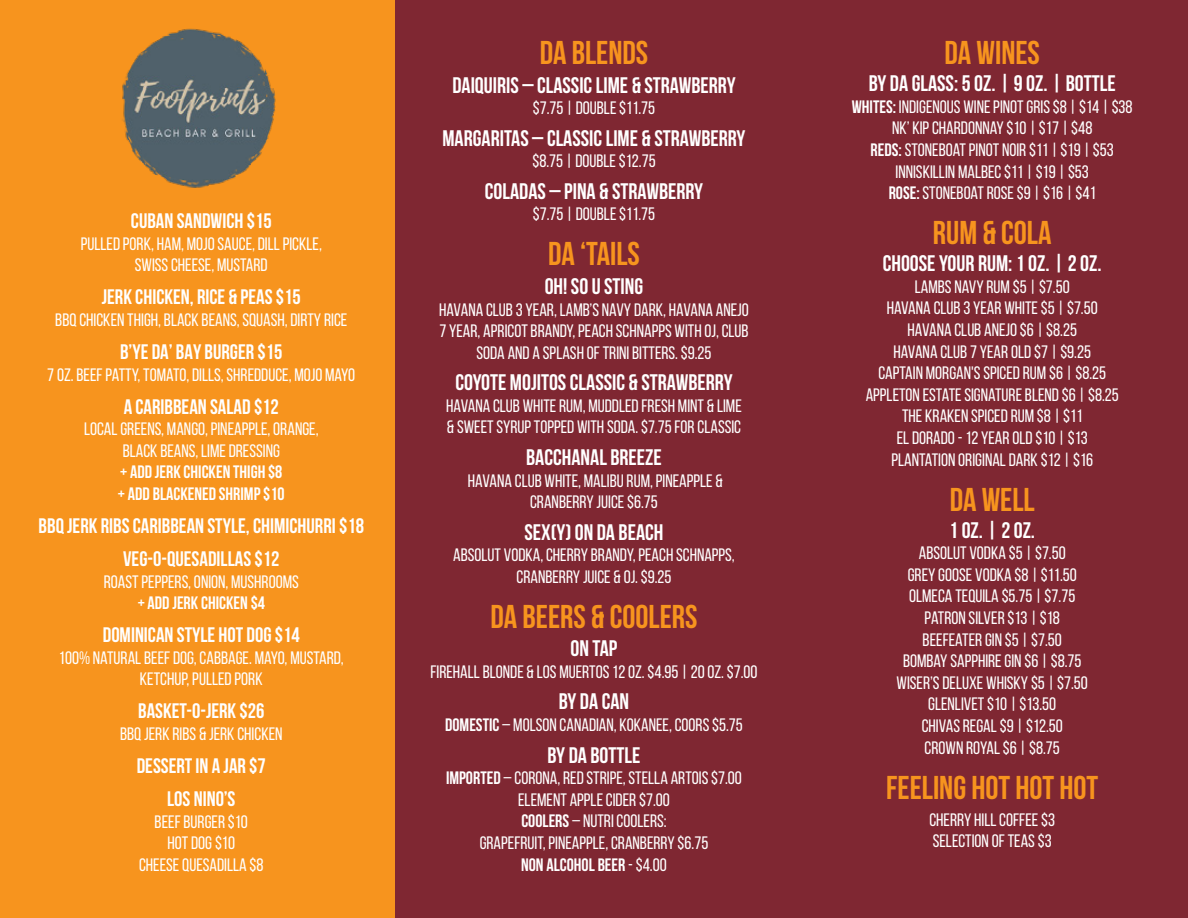
<style>
.page{position:relative;width:1188px;height:918px;background:#fff}
.page>*{position:absolute;margin:0;border:0;box-sizing:border-box;transform-origin:0 0}
.t1{font:700 33px "Bebas Neue";color:#f7941e}
.t2{font:700 22.5px "Bebas Neue";color:#fff}
.t3{font:700 21px/33px "Bebas Neue";color:#fff;text-align:center}
.t4{font:18px/21.6px "Bebas Neue";color:#fff;text-align:center}
.t5{font:700 18px/21.6px "Bebas Neue";color:#fff}
.s1{font-weight:700}
</style>
<div class="page">
<div style="left:792px;top:0;width:396px;height:918px;background:#7f2732"></div>
<div style="left:0;top:0;width:396px;height:918px;background:#f7941e"></div>
<div style="left:396px;top:0;width:396px;height:918px;background:#7f2732"></div>
<img style="left:122px;top:28px;width:154px;height:160px">
<p class="t3" style="left:131px;top:204px;width:142px">CUBAN SANDWICH $15</p>
<p class="t4" style="left:81px;top:233px;width:243px">PULLED PORK, HAM, MOJO SAUCE, DILL PICKLE,<br>SWISS CHEESE, MUSTARD</p>
<p class="t3" style="left:102px;top:280px;width:201px">JERK CHICKEN, RICE &amp; PEAS $15</p>
<p class="t4" style="left:55px;top:309px;width:294px">BBQ CHICKEN THIGH, BLACK BEANS, SQUASH, DIRTY RICE</p>
<p class="t3" style="left:120px;top:335px;width:164px">B’YE DA’ BAY BURGER $15</p>
<p class="t4" style="left:47px;top:363px;width:309px">7 OZ. BEEF PATTY, TOMATO, DILLS, SHREDDUCE, MOJO MAYO</p>
<p class="t3" style="left:124px;top:390px;width:157px">A CARIBBEAN SALAD $12</p>
<p class="t4" style="left:84px;top:418px;width:236px">LOCAL GREENS, MANGO, PINEAPPLE, ORANGE,<br>BLACK BEANS, LIME DRESSING</p>
<p class="t5" style="left:118px;top:461px;width:168px">+ ADD JERK CHICKEN THIGH $8 + ADD BLACKENED SHRIMP $10</p>
<p class="t3" style="left:39px;top:509px;width:327px">BBQ JERK RIBS CARIBBEAN STYLE, CHIMICHURRI $18<br>VEG-O-QUESADILLAS $12</p>
<p class="t4" style="left:104px;top:570px;width:197px">ROAST PEPPERS, ONION, MUSHROOMS</p>
<p class="t5" style="left:138px;top:592px;width:129px">+ ADD JERK CHICKEN $4</p>
<p class="t3" style="left:103px;top:618px;width:199px">DOMINICAN STYLE HOT DOG $14</p>
<p class="t4" style="left:59px;top:647px;width:286px">100% NATURAL BEEF DOG, CABBAGE. MAYO, MUSTARD,<br>KETCHUP, PULLED PORK</p>
<p class="t3" style="left:138px;top:694px;width:128px">BASKET-O-JERK $26</p>
<p class="t4" style="left:120px;top:723px;width:164px">BBQ JERK RIBS &amp; JERK CHICKEN</p>
<p class="t3" style="left:137px;top:749px;width:131px">DESSERT IN A JAR $7<br>LOS NINO’S</p>
<p class="t4" style="left:139px;top:810px;width:126px">BEEF BURGER $10<br>HOT DOG $10<br>CHEESE QUESADILLA $8</p>
<h1 class="t1" style="left:540px;top:35px;width:110px">DA BLENDS</h1>
<p class="t2" style="left:452px;top:73px;width:285px">DAIQUIRIS – CLASSIC LIME &amp; STRAWBERRY</p>
<p class="t4" style="left:533px;top:97px;width:124px">$7.75 | DOUBLE $11.75</p>
<p class="t2" style="left:442px;top:126px;width:305px">MARGARITAS – CLASSIC LIME &amp; STRAWBERRY</p>
<p class="t4" style="left:532px;top:150px;width:125px">$8.75 | DOUBLE $12.75</p>
<p class="t2" style="left:485px;top:179px;width:220px">COLADAS – PINA &amp; STRAWBERRY</p>
<p class="t4" style="left:533px;top:203px;width:124px">$7.75 | DOUBLE $11.75</p>
<h1 class="t1" style="left:548px;top:236px;width:93px">DA ‘TAILS</h1>
<p class="t2" style="left:545px;top:274px;width:100px">OH! SO U STING</p>
<p class="t4" style="left:439px;top:298px;width:311px">HAVANA CLUB 3 YEAR, LAMB’S NAVY DARK, HAVANA ANEJO<br>7 YEAR, APRICOT BRANDY, PEACH SCHNAPPS WITH OJ, CLUB<br>SODA AND A SPLASH OF TRINI BITTERS. $9.25</p>
<p class="t2" style="left:455px;top:370px;width:279px">COYOTE MOJITOS CLASSIC &amp; STRAWBERRY</p>
<p class="t4" style="left:446px;top:395px;width:297px;text-align:left">HAVANA CLUB WHITE RUM, MUDDLED FRESH MINT &amp; LIME &amp; SWEET SYRUP TOPPED WITH SODA. $7.75 FOR CLASSIC</p>
<p class="t2" style="left:526px;top:445px;width:137px">BACCHANAL BREEZE</p>
<p class="t4" style="left:468px;top:469px;width:256px">HAVANA CLUB WHITE, MALIBU RUM, PINEAPPLE &amp;<br>CRANBERRY JUICE $6.75</p>
<p class="t2" style="left:525px;top:520px;width:140px">SEX(Y) ON DA BEACH</p>
<p class="t4" style="left:453px;top:544px;width:283px">ABSOLUT VODKA, CHERRY BRANDY, PEACH SCHNAPPS,<br>CRANBERRY JUICE &amp; OJ. $9.25</p>
<h1 class="t1" style="left:491px;top:598px;width:208px">DA BEERS &amp; COOLERS</h1>
<p class="t2" style="left:571px;top:636px;width:48px">ON TAP</p>
<p class="t4" style="left:430px;top:661px;width:329px">FIREHALL BLONDE &amp; LOS MUERTOS 12 OZ. $4.95 | 20 OZ. $7.00</p>
<p class="t2" style="left:559px;top:689px;width:72px">BY DA CAN</p>
<p class="t4" style="left:445px;top:714px;width:299px"><span class="s1">DOMESTIC</span> – MOLSON CANADIAN, KOKANEE, COORS $5.75</p>
<p class="t2" style="left:548px;top:742px;width:94px">BY DA BOTTLE</p>
<p class="t4" style="left:446px;top:767px;width:297px"><span class="s1">IMPORTED</span> – CORONA, RED STRIPE, STELLA ARTOIS $7.00<br>ELEMENT APPLE CIDER $7.00<br><span class="s1">COOLERS</span> – NUTRI COOLERS:<br>GRAPEFRUIT, PINEAPPLE, CRANBERRY $6.75<br><span class="s1">NON ALCOHOL BEER</span> - $4.00</p>
<h1 class="t1" style="left:945px;top:35px;width:97px">DA WINES</h1>
<p class="t2" style="left:869px;top:71px;width:249px">BY DA GLASS: 5 OZ. | 9 OZ. | BOTTLE</p>
<p class="t4" style="left:852px;top:96px;width:282px"><span class="s1">WHITES:</span> INDIGENOUS WINE PINOT GRIS $8 | $14 | $38<br>NK’ KIP CHARDONNAY $10 | $17 | $48<br><span class="s1">REDS:</span> STONEBOAT PINOT NOIR $11 | $19 | $53<br>INNISKILLIN MALBEC $11 | $19 | $53<br><span class="s1">ROSE:</span> STONEBOAT ROSE $9 | $16 | $41</p>
<h1 class="t1" style="left:933px;top:215px;width:120px">RUM &amp; COLA</h1>
<p class="t2" style="left:883px;top:251px;width:220px">CHOOSE YOUR RUM: 1 OZ. | 2 OZ.</p>
<p class="t4" style="left:866px;top:276px;width:255px">LAMBS NAVY RUM $5 | $7.50<br>HAVANA CLUB 3 YEAR WHITE $5 | $7.50<br>HAVANA CLUB ANEJO $6 | $8.25<br>HAVANA CLUB 7 YEAR OLD $7 | $9.25<br>CAPTAIN MORGAN'S SPICED RUM $6 | $8.25<br>APPLETON ESTATE SIGNATURE BLEND $6 | $8.25<br>THE KRAKEN SPICED RUM $8 | $11<br>EL DORADO - 12 YEAR OLD $10 | $13<br>PLANTATION ORIGINAL DARK $12 | $16</p>
<h1 class="t1" style="left:950px;top:481px;width:87px">DA WELL</h1>
<p class="t2" style="left:949px;top:517px;width:87px">1 OZ. | 2 OZ.</p>
<p class="t4" style="left:897px;top:542px;width:193px">ABSOLUT VODKA $5 | $7.50<br>GREY GOOSE VODKA $8 | $11.50<br>OLMECA TEQUILA $5.75 | $7.75<br>PATRON SILVER $13 | $18<br>BEEFEATER GIN $5 | $7.50<br>BOMBAY SAPPHIRE GIN $6 | $8.75<br>WISER’S DELUXE WHISKY $5 | $7.50<br>GLENLIVET $10 | $13.50<br>CHIVAS REGAL $9 | $12.50<br>CROWN ROYAL $6 | $8.75</p>
<h1 class="t1" style="left:886px;top:769px;width:214px">FEELING HOT HOT HOT</h1>
<p class="t4" style="left:929px;top:808px;width:127px;text-align:left">CHERRY HILL COFFEE $3<br>SELECTION OF TEAS $3</p>
</div>
